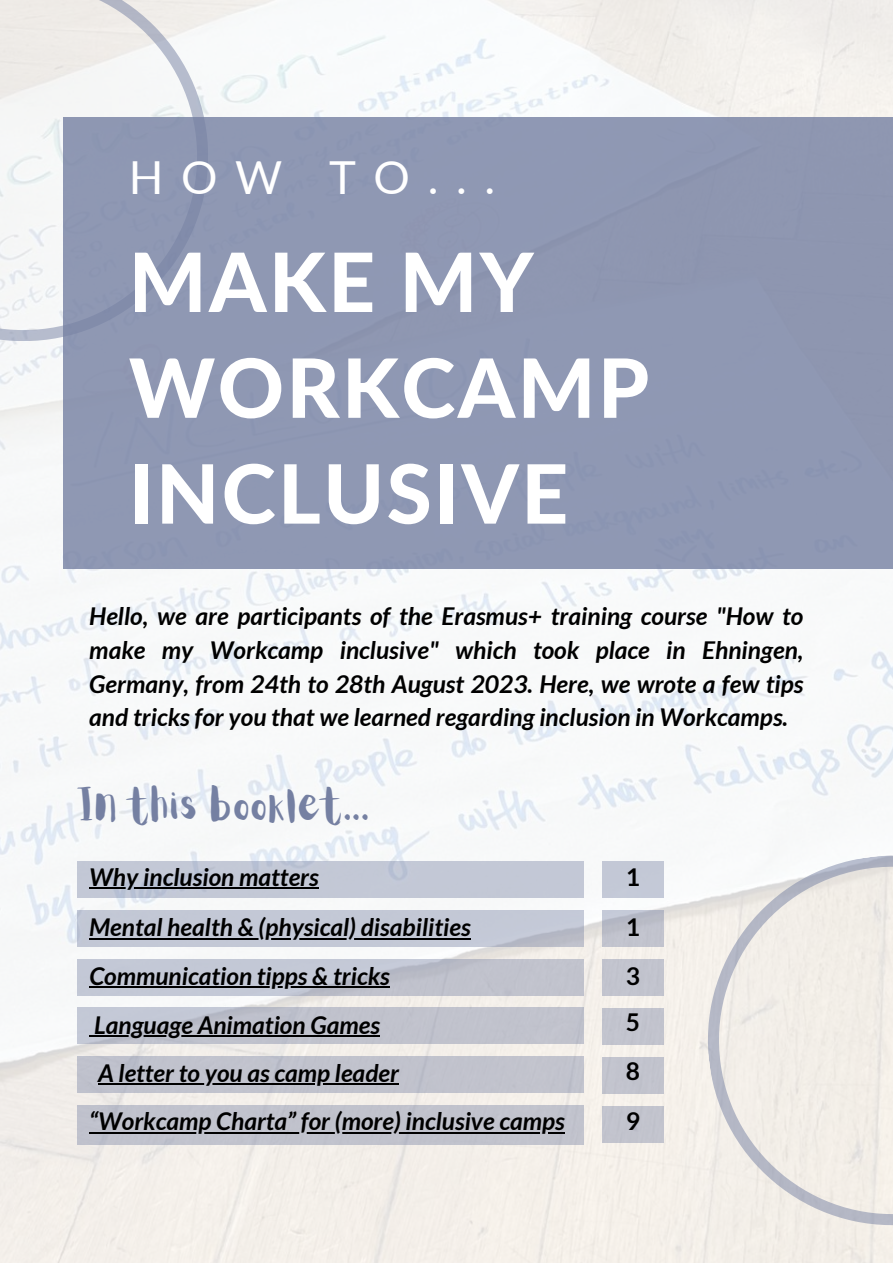
<style>
.page{position:relative;width:893px;height:1264px;background:#fff}
.page>*{position:absolute;margin:0;border:0;box-sizing:border-box;transform-origin:0 0}
.t1{font:800 81.75px/105.8px "Lato Latin";letter-spacing:.03em;color:#fff}
.t2{font:45.45px "Lato";color:#fff}
.t3{font:36.75px "Aloja Extended";color:#7580a2}
.t4{font:italic 700 24.45px/33.8px "Lato";color:#000;text-align:justify}
.t5{font:700 24.45px/49.7px "Lato";color:#000;text-align:justify}
</style>
<div class="page">
<img style="left:0;top:0;width:892px;height:1262px">
<svg style="left:0;top:0;width:208px;height:341px;fill:#f5f6f5"></svg>
<div style="left:63px;top:117px;width:829px;height:452px;background:#8f98b3"></div>
<svg style="left:703px;top:850px;width:189px;height:379px;background:#ece9e5"></svg>
<div style="left:77px;top:861px;width:506px;height:37px;background:#c3c8d6"></div>
<hr style="left:89px;top:887px;width:230px;height:2px;background:#000">
<div style="left:77px;top:1056px;width:506px;height:37px;background:#c0c2cd"></div>
<svg style="left:77px;top:910px;width:506px;height:36px;background:#bec3d0"></svg>
<div style="left:77px;top:1007px;width:506px;height:37px;background:#c0c2cc"></div>
<div style="left:77px;top:958px;width:506px;height:37px;background:linear-gradient(to right,#c3c9d8,#bfc0ca)"></div>
<div style="left:77px;top:1105px;width:506px;height:39px;background:#c1c2cd"></div>
<div style="left:602px;top:861px;width:61px;height:37px;background:#c3c8d6"></div>
<div style="left:602px;top:1106px;width:61px;height:37px;background:#c2c3cd"></div>
<div style="left:602px;top:910px;width:61px;height:37px;background:linear-gradient(to right,#bdc0cc,#bebfca)"></div>
<div style="left:602px;top:959px;width:61px;height:37px;background:#c2c3ce"></div>
<div style="left:602px;top:1008px;width:61px;height:37px;background:#c2c3cd"></div>
<div style="left:602px;top:1057px;width:61px;height:37px;background:#c2c3cd"></div>
<hr style="left:89px;top:1131px;width:476px;height:2px;background:#000">
<hr style="left:89px;top:937px;width:381px;height:2px;background:#000">
<hr style="left:89px;top:986px;width:301px;height:2px;background:#000">
<hr style="left:94px;top:1035px;width:286px;height:1px;background:#000">
<hr style="left:98px;top:1083px;width:301px;height:1px;background:#000">
<h2 class="t2" style="left:129px;top:149px;width:368px">HOW TO...</h2>
<h1 class="t1" style="left:129px;top:234px;width:522px">MAKE MY<br>WORKCAMP<br>INCLUSIVE</h1>
<p class="t4" style="left:89px;top:599px;width:715px">Hello, we are participants of the Erasmus+ training course "How to make my Workcamp inclusive" which took place in Ehningen, Germany, from 24th to 28th August 2023. Here, we wrote a few tips and tricks for you that we learned regarding inclusion in Workcamps.</p>
<h3 class="t3" style="left:77px;top:789px;width:295px">In this booklet...</h3>
<p class="t4" style="left:89px;top:859px;width:231px">Why inclusion matters</p>
<p class="t4" style="left:89px;top:909px;width:383px">Mental health &amp; (physical) disabilities</p>
<p class="t4" style="left:89px;top:958px;width:302px">Communication tipps &amp; tricks</p>
<p class="t4" style="left:94px;top:1007px;width:287px">Language Animation Games</p>
<p class="t4" style="left:98px;top:1055px;width:302px">A letter to you as camp leader</p>
<p class="t4" style="left:89px;top:1104px;width:477px">“Workcamp Charta” for (more) inclusive camps</p>
<p class="t5" style="left:625px;top:851px;width:16px">1<br>1<br>3</p>
<p class="t5" style="left:625px;top:997px;width:16px;line-height:48.2px">5<br>8</p>
<p class="t5" style="left:625px;top:1096px;width:16px">9</p>
</div>
